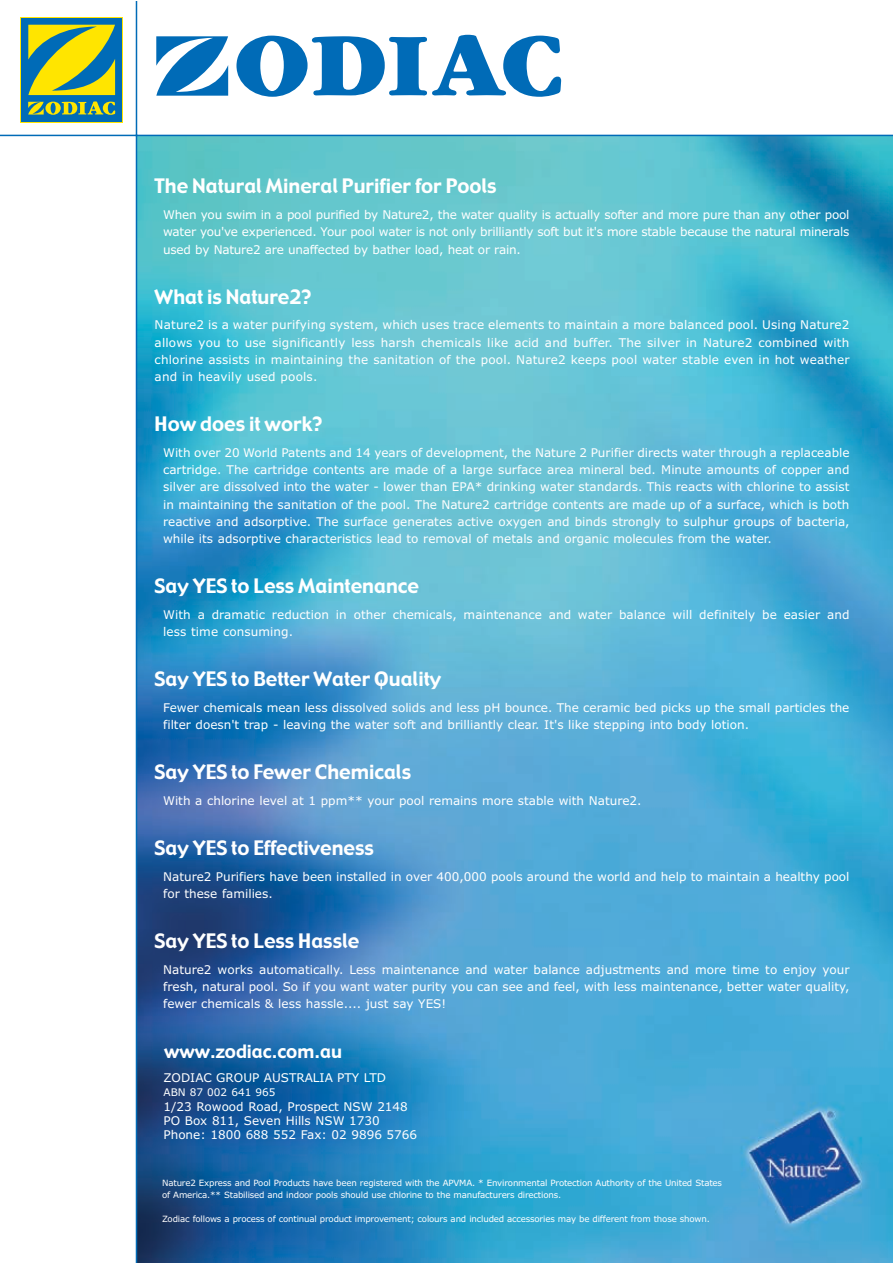
<style>
.page{position:relative;width:893px;height:1263px;background:#fff}
.page>*{position:absolute;margin:0;border:0;box-sizing:border-box;transform-origin:0 0}
.t1{font:19.5px "Gadget";color:#fff}
.t2{font:18px "Gadget";color:#fff}
.t3{font:12px/17.2px "Verdana";color:#fff;text-align:justify}
.t4{font:10.5px "Verdana";color:#fff}
.t5{font:8.7px/12px "Verdana";letter-spacing:-.02em;color:#fff}
</style>
<div class="page">
<img style="left:137px;top:136px;width:755px;height:1127px">
<svg style="left:20px;top:17px;width:103px;height:105px;fill:#006bb7"></svg>
<svg style="left:28px;top:25px;width:87px;height:70px"></svg>
<svg style="left:28px;top:101px;width:87px;height:14px"></svg>
<svg style="left:156px;top:36px;width:72px;height:60px"></svg>
<svg style="left:236px;top:35px;width:325px;height:62px"></svg>
<hr style="left:0;top:135px;width:892px;height:1px;background:#006bb7">
<hr style="left:136px;top:2px;width:1px;height:1261px;background:#006bb7">
<h1 class="t1" style="left:155px;top:179px;width:343px">The Natural Mineral Purifier for Pools</h1>
<p class="t3" style="left:163px;top:207px;width:687px">When you swim in a pool purified by Nature2, the water quality is actually softer and more pure than any other pool water you've experienced. Your pool water is not only brilliantly soft but it's more stable because the natural minerals used by Nature2 are unaffected by bather load, heat or rain.</p>
<h1 class="t1" style="left:155px;top:289px;width:158px">What is Nature2?</h1>
<p class="t3" style="left:155px;top:318px;width:696px">Nature2 is a water purifying system, which uses trace elements to maintain a more balanced pool. Using Nature2 allows you to use significantly less harsh chemicals like acid and buffer. The silver in Nature2 combined with chlorine assists in maintaining the sanitation of the pool. Nature2 keeps pool water stable even in hot weather and in heavily used pools.</p>
<h1 class="t1" style="left:155px;top:417px;width:169px">How does it work?</h1>
<p class="t3" style="left:163px;top:445px;width:688px">With over 20 World Patents and 14 years of development, the Nature 2 Purifier directs water through a replaceable cartridge. The cartridge contents are made of a large surface area mineral bed. Minute amounts of copper and silver are dissolved into the water - lower than EPA* drinking water standards. This reacts with chlorine to assist in maintaining the sanitation of the pool. The Nature2 cartridge contents are made up of a surface, which is both reactive and adsorptive. The surface generates active oxygen and binds strongly to sulphur groups of bacteria, while its adsorptive characteristics lead to removal of metals and organic molecules from the water.</p>
<h1 class="t1" style="left:155px;top:579px;width:266px">Say YES to Less Maintenance</h1>
<p class="t3" style="left:163px;top:607px;width:688px">With a dramatic reduction in other chemicals, maintenance and water balance will definitely be easier and less time consuming.</p>
<h1 class="t1" style="left:155px;top:672px;width:288px">Say YES to Better Water Quality</h1>
<p class="t3" style="left:163px;top:700px;width:687px">Fewer chemicals mean less dissolved solids and less pH bounce. The ceramic bed picks up the small particles the filter doesn't trap - leaving the water soft and brilliantly clear. It's like stepping into body lotion.</p>
<h1 class="t1" style="left:155px;top:764px;width:258px">Say YES to Fewer Chemicals</h1>
<p class="t3" style="left:163px;top:793px;width:480px">With a chlorine level at 1 ppm** your pool remains more stable with Nature2.</p>
<h1 class="t1" style="left:155px;top:840px;width:221px">Say YES to Effectiveness</h1>
<p class="t3" style="left:163px;top:869px;width:687px">Nature2 Purifiers have been installed in over 400,000 pools around the world and help to maintain a healthy pool for these families.</p>
<h1 class="t1" style="left:155px;top:933px;width:206px">Say YES to Less Hassle</h1>
<p class="t3" style="left:163px;top:962px;width:688px">Nature2 works automatically. Less maintenance and water balance adjustments and more time to enjoy your fresh, natural pool. So if you want water purity you can see and feel, with less maintenance, better water quality, fewer chemicals &amp; less hassle.... just say YES!</p>
<h2 class="t2" style="left:164px;top:1044px;width:179px">www.zodiac.com.au</h2>
<p class="t3" style="left:163px;top:1070px;width:224px">ZODIAC GROUP AUSTRALIA PTY LTD</p>
<p class="t4" style="left:163px;top:1088px;width:113px">ABN 87 002 641 965</p>
<p class="t3" style="left:163px;top:1100px;width:255px;line-height:14.4px;text-align:left">1/23 Rowood Road, Prospect NSW 2148<br>PO Box 811, Seven Hills NSW 1730<br>Phone: 1800 688 552 Fax: 02 9896 5766</p>
<p class="t5" style="left:162px;top:1178px;width:561px">Nature2 Express and Pool Products have been registered with the APVMA. * Environmental Protection Authority of the United States of America.** Stabilised and indoor pools should use chlorine to the manufacturers directions.</p>
<p class="t5" style="left:162px;top:1213px;width:549px">Zodiac follows a process of continual product improvement; colours and included accessories may be different from those shown.</p>
</div>
